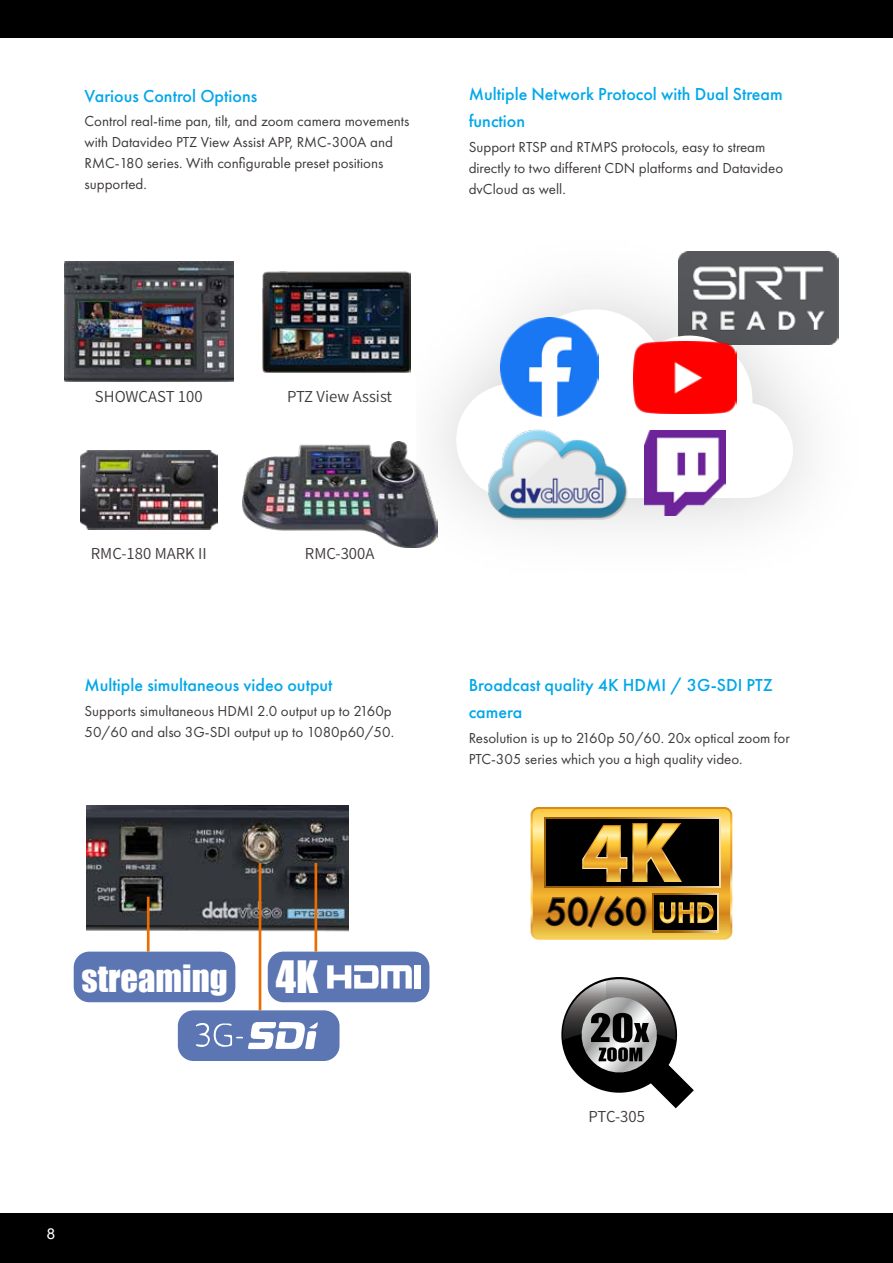
<style>
.page{position:relative;width:893px;height:1263px;background:#fff}
.page>*{position:absolute;margin:0;border:0;box-sizing:border-box;transform-origin:0 0}
.t1{font:500 35.1px "Futura";color:#000}
.t2{font:34.5px "Impact";color:#fff}
.t3{font:500 18px/27px "Futura PT";color:#00a7ea}
.t4{font:15px/21px "Futura PT";color:#3e3a39}
.t5{font:15px "Source Han Sans CN";color:#3e3a39}
.t6{font:15px "Arial";color:#fff}
.s1{font-size:40.95px}
.s2{font-size:28.5px}
</style>
<div class="page">
<div style="left:0;top:0;width:893px;height:38px;background:#000"></div>
<div style="left:0;top:1213px;width:893px;height:50px;background:#000"></div>
<img style="left:64px;top:261px;width:170px;height:121px">
<img style="left:80px;top:450px;width:137px;height:80px">
<img style="left:87px;top:805px;width:262px;height:130px">
<div style="left:268px;top:951px;width:161px;height:51px;background:#5c76b3;border-radius:16px"></div>
<svg style="left:327px;top:965px;width:85px;height:24px"></svg>
<div style="left:414px;top:965px;width:7px;height:23px;background:#fff"></div>
<div style="left:178px;top:1010px;width:162px;height:51px;background:#5c76b3;border-radius:16px"></div>
<svg style="left:196px;top:1022px;width:122px;height:28px"></svg>
<div style="left:74px;top:951px;width:161px;height:51px;background:#5c76b3;border-radius:16px"></div>
<hr style="left:259px;top:863px;width:2px;height:147px;background:#ed6c00">
<hr style="left:315px;top:863px;width:2px;height:88px;background:#ed6c00">
<hr style="left:147px;top:897px;width:3px;height:54px;background:#ed6c00">
<svg style="left:561px;top:977px;width:133px;height:131px"></svg>
<img style="left:242px;top:441px;width:174px;height:107px">
<img style="left:416px;top:251px;width:423px;height:297px">
<svg style="left:448px;top:306px;width:348px;height:192px"></svg>
<img style="left:500px;top:318px;width:99px;height:98px">
<img style="left:634px;top:342px;width:102px;height:72px">
<img style="left:644px;top:430px;width:82px;height:86px">
<img style="left:486px;top:426px;width:146px;height:97px">
<img style="left:262px;top:271px;width:149px;height:102px">
<svg style="left:531px;top:807px;width:201px;height:133px;background:#8e6c28"></svg>
<p class="t3" style="left:85px;top:82px;width:174px">Various Control Options</p>
<p class="t4" style="left:85px;top:111px;width:326px">Control real-time pan, tilt, and zoom camera movements with Datavideo PTZ View Assist APP, RMC-300A and RMC-180 series. With configurable preset positions supported.</p>
<p class="t3" style="left:469px;top:81px;width:316px">Multiple Network Protocol with Dual Stream function</p>
<p class="t4" style="left:469px;top:136px;width:316px">Support RTSP and RTMPS protocols, easy to stream directly to two different CDN platforms and Datavideo dvCloud as well.</p>
<p class="t5" style="left:95px;top:388px;width:109px">SHOWCAST 100</p>
<p class="t5" style="left:91px;top:545px;width:117px">RMC-180 MARK II</p>
<p class="t5" style="left:287px;top:388px;width:106px">PTZ View Assist</p>
<p class="t5" style="left:305px;top:545px;width:71px">RMC-300A</p>
<p class="t3" style="left:85px;top:672px;width:250px">Multiple simultaneous video output</p>
<p class="t4" style="left:85px;top:700px;width:311px">Supports simultaneous HDMI 2.0 output up to 2160p<br>50/60 and also 3G-SDI output up to 1080p60/50.</p>
<h2 class="t2" style="left:81px;top:952px;width:238px">streaming <span class="s1">4K</span></h2>
<p class="t6" style="left:47px;top:1224px;width:10px">8</p>
<p class="t3" style="left:469px;top:672px;width:306px">Broadcast quality 4K HDMI / 3G-SDI PTZ camera</p>
<p class="t4" style="left:469px;top:727px;width:323px">Resolution is up to 2160p 50/60. 20x optical zoom for<br>PTC-305 series which you a high quality video.</p>
<h1 class="t1" style="left:545px;top:887px;width:103px">50<span class="s2">/</span>60</h1>
<p class="t5" style="left:588px;top:1107px;width:58px">PTC-305</p>
</div>
